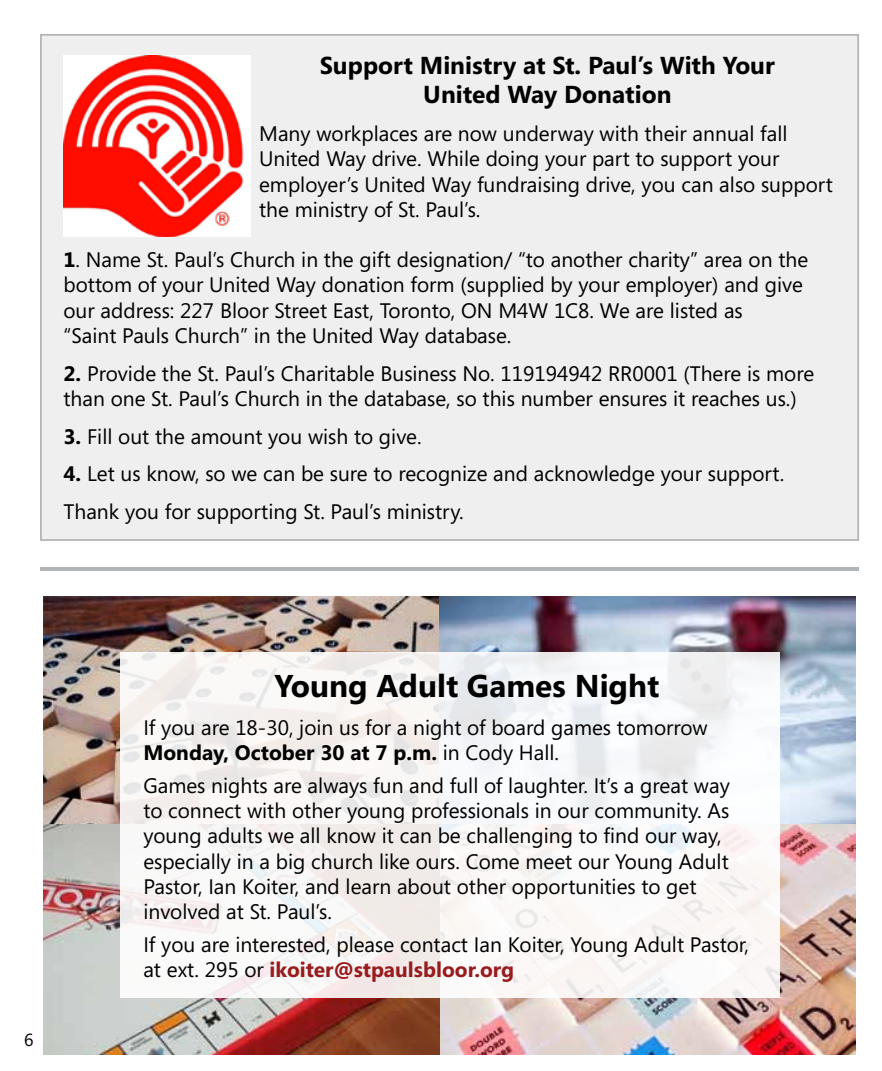
<style>
.page{position:relative;width:882px;height:1071px;background:#fff}
.page>*{position:absolute;margin:0;border:0;box-sizing:border-box;transform-origin:0 0}
.t1{font:700 31.5px "Segoe";color:#000}
.t2{font:700 24.5px/29.4px "Segoe";color:#000;text-align:center}
.t3{font:21px/25.2px "Segoe";color:#000}
.t4{font:17.5px "Segoe";color:#000}
.s1{font-weight:700}
.s2{font-weight:700;color:#981b1e}
</style>
<div class="page">
<div style="left:40px;top:34px;width:819px;height:507px;background:#efeff0;border:2px solid #b1b4b6"></div>
<img style="left:63px;top:56px;width:187px;height:180px">
<hr style="left:40px;top:567px;width:819px;height:4px;background:#b1b4b6">
<img style="left:438px;top:596px;width:417px;height:228px">
<img style="left:44px;top:824px;width:811px;height:230px">
<img style="left:44px;top:596px;width:394px;height:230px">
<svg style="left:120px;top:652px;width:660px;height:346px;fill:#f9f7f6"></svg>
<p class="t2" style="left:320px;top:50px;width:457px">Support Ministry at St. Paul’s With Your<br>United Way Donation</p>
<p class="t3" style="left:259px;top:121px;width:575px">Many workplaces are now underway with their annual fall United Way drive. While doing your part to support your employer’s United Way fundraising drive, you can also support the ministry of St. Paul’s.</p>
<p class="t3" style="left:63px;top:247px;width:746px"><span class="s1">1</span>. Name St. Paul’s Church in the gift designation/ “to another charity” area on the bottom of your United Way donation form (supplied by your employer) and give our address: 227 Bloor Street East, Toronto, ON M4W 1C8. We are listed as<br>“Saint Pauls Church” in the United Way database.</p>
<p class="t3" style="left:63px;top:360px;width:752px"><span class="s1">2.</span> Provide the St. Paul’s Charitable Business No. 119194942 RR0001 (There is more than one St. Paul’s Church in the database, so this number ensures it reaches us.)</p>
<p class="t3" style="left:63px;top:423px;width:360px"><span class="s1">3.</span> Fill out the amount you wish to give.</p>
<p class="t3" style="left:63px;top:455px;width:722px;line-height:37.8px"><span class="s1">4.</span> Let us know, so we can be sure to recognize and acknowledge your support.<br>Thank you for supporting St. Paul’s ministry.</p>
<p class="t4" style="left:24px;top:1028px;width:11px">6</p>
<h1 class="t1" style="left:275px;top:663px;width:386px">Young Adult Games Night</h1>
<p class="t3" style="left:143px;top:714px;width:566px">If you are 18-30, join us for a night of board games tomorrow<br><span class="s1">Monday, October 30 at 7 p.m.</span> in Cody Hall.</p>
<p class="t3" style="left:143px;top:772px;width:588px">Games nights are always fun and full of laughter. It’s a great way to connect with other young professionals in our community. As young adults we all know it can be challenging to find our way, especially in a big church like ours. Come meet our Young Adult Pastor, Ian Koiter, and learn about other opportunities to get involved at St. Paul’s.</p>
<p class="t3" style="left:143px;top:932px;width:607px">If you are interested, please contact Ian Koiter, Young Adult Pastor, at ext. 295 or <span class="s2">ikoiter@stpaulsbloor.org</span></p>
</div>
